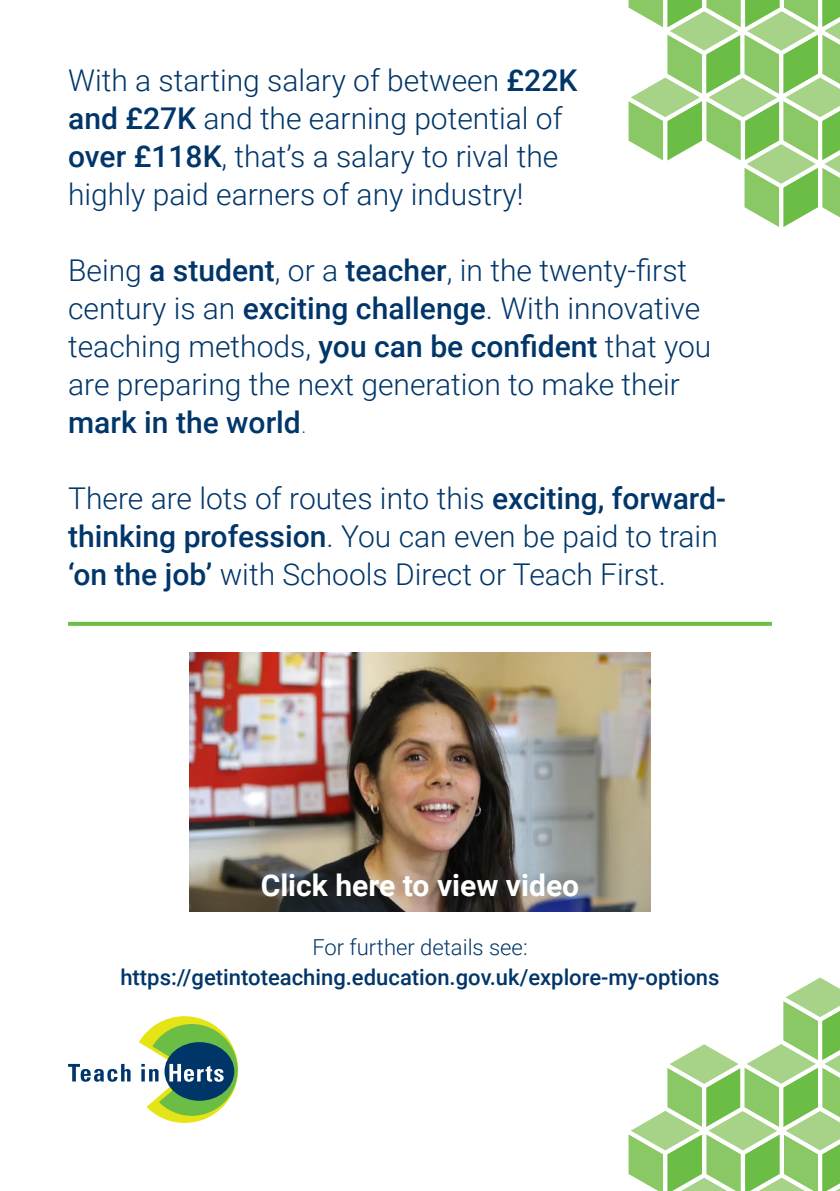
<style>
.page{position:relative;width:840px;height:1191px;background:#fff}
.page>*{position:absolute;margin:0;border:0;box-sizing:border-box;transform-origin:0 0}
.t1{font:300 30px/38px "Roboto";color:#00366a}
.t2{font:700 30px "Roboto";color:#fff}
.t3{font:500 22px "Roboto";color:#00366a}
.t4{font:300 22px "Roboto";color:#00366a}
.s1{font-weight:500}
.s2{font-weight:100}
</style>
<div class="page">
<img style="left:189px;top:652px;width:461px;height:260px">
<svg style="left:628px;top:0;width:211px;height:227px"></svg>
<svg style="left:628px;top:977px;width:211px;height:214px"></svg>
<svg style="left:68px;top:1064px;width:62px;height:17px"></svg>
<svg style="left:139px;top:1016px;width:99px;height:107px"></svg>
<svg style="left:68px;top:622px;width:703px;height:4px;background:#71bf4b"></svg>
<p class="t1" style="left:68px;top:61px;width:510px">With a starting salary of between <span class="s1">£22K and £27K</span> and the earning potential of <span class="s1">over £118K</span>, that’s a salary to rival the highly paid earners of any industry!</p>
<p class="t1" style="left:68px;top:251px;width:644px">Being <span class="s1">a student</span>, or a <span class="s1">teacher</span>, in the twenty-first century is an <span class="s1">exciting challenge</span>. With innovative teaching methods, <span class="s1">you can be confident</span> that you are preparing the next generation to make their <span class="s1">mark in the world</span><span class="s2">.</span></p>
<p class="t1" style="left:68px;top:479px;width:659px">There are lots of routes into this <span class="s1">exciting, forward&shy;thinking profession</span>. You can even be paid to train <span class="s1">‘on the job’</span> with Schools Direct or Teach First.</p>
<p class="t2" style="left:260px;top:868px;width:320px">Click here to view video</p>
<p class="t4" style="left:312px;top:934px;width:217px">For further details see:</p>
<p class="t3" style="left:120px;top:964px;width:600px">https://getintoteaching.education.gov.uk/explore-my-options</p>
</div>
